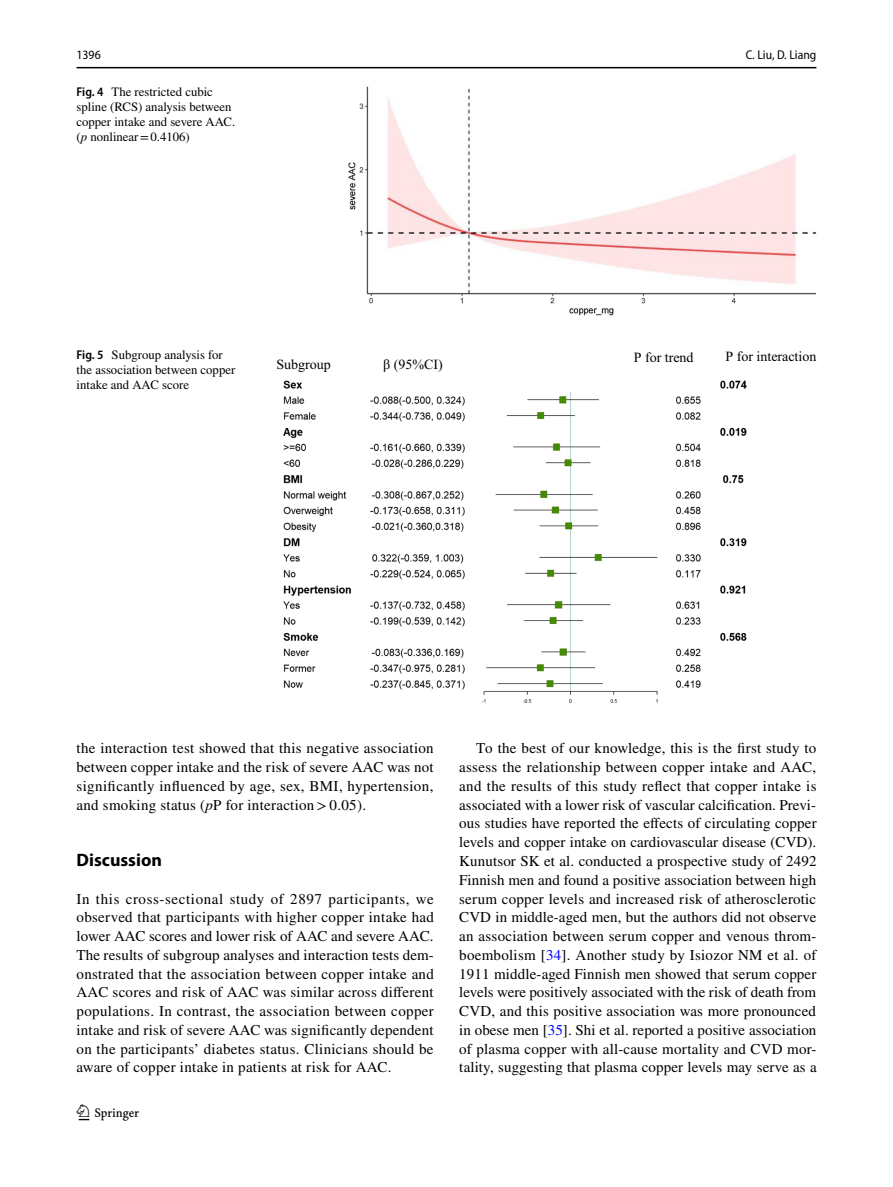
<style>
.page{position:relative;width:893px;height:1187px;background:#fff}
.page>*{position:absolute;margin:0;border:0;box-sizing:border-box;transform-origin:0 0}
.t1{font:22.5px "Springnew Regular 3";color:#000}
.t2{font:700 18px "Myriad Pro";color:#000}
.t3{font:15px/18.8px "STIX";letter-spacing:.02em;color:#000;text-align:justify}
.t4{font:13.95px "Times New Roman PSMT2";color:#000}
.t5{font:12.75px/15px "STIX";color:#000}
.t6{font:semi-condensed 12.75px "Myriad Pro";color:#000}
.s1{font-family:"Myriad Pro";font-weight:600;font-stretch:semi-condensed}
.s2{font-style:italic}
.s3{color:#00f}
</style>
<div class="page">
<hr style="left:77px;top:67px;width:739px;height:1px;background:#000">
<img style="left:349px;top:87px;width:467px;height:228px">
<img style="left:284px;top:380px;width:462px;height:322px">
<p class="t6" style="left:77px;top:48px;width:26px">1396</p>
<p class="t6" style="left:746px;top:48px;width:72px">C. Liu, D. Liang</p>
<p class="t5" style="left:77px;top:85px;width:160px"><span class="s1">Fig. 4</span> The restricted cubic spline (RCS) analysis between copper intake and severe AAC. (<span class="s2">p</span> nonlinear=0.4106)</p>
<p class="t5" style="left:77px;top:348px;width:160px"><span class="s1">Fig. 5</span> Subgroup analysis for the association between copper intake and AAC score</p>
<p class="t4" style="left:276px;top:359px;width:56px">Subgroup</p>
<p class="t4" style="left:383px;top:359px;width:61px">β (95%CI)</p>
<p class="t4" style="left:634px;top:352px;width:61px">P for trend</p>
<p class="t4" style="left:725px;top:351px;width:93px">P for interaction</p>
<p class="t3" style="left:77px;top:740px;width:359px">the interaction test showed that this negative association between copper intake and the risk of severe AAC was not significantly influenced by age, sex, BMI, hypertension, and smoking status (<span class="s2">p</span>P for interaction&gt;0.05).</p>
<p class="t2" style="left:77px;top:848px;width:87px">Discussion</p>
<p class="t3" style="left:77px;top:890px;width:359px">In this cross-sectional study of 2897 participants, we observed that participants with higher copper intake had lower AAC scores and lower risk of AAC and severe AAC.<br>The results of subgroup analyses and interaction tests dem&shy;onstrated that the association between copper intake and AAC scores and risk of AAC was similar across different populations. In contrast, the association between copper intake and risk of severe AAC was significantly dependent on the participants’ diabetes status. Clinicians should be aware of copper intake in patients at risk for AAC.</p>
<h1 class="t1" style="left:79px;top:1104px;width:62px">1 3</h1>
<p class="t3" style="left:459px;top:740px;width:359px;text-indent:17px">To the best of our knowledge, this is the first study to assess the relationship between copper intake and AAC, and the results of this study reflect that copper intake is associated with a lower risk of vascular calcification. Previ&shy;ous studies have reported the effects of circulating copper levels and copper intake on cardiovascular disease (CVD).<br>Kunutsor SK et al. conducted a prospective study of 2492<br>Finnish men and found a positive association between high serum copper levels and increased risk of atherosclerotic CVD in middle-aged men, but the authors did not observe an association between serum copper and venous throm&shy;boembolism [<span class="s3">34</span>]. Another study by Isiozor NM et al. of 1911 middle-aged Finnish men showed that serum copper levels were positively associated with the risk of death from CVD, and this positive association was more pronounced in obese men [<span class="s3">35</span>]. Shi et al. reported a positive association of plasma copper with all-cause mortality and CVD mor&shy;tality, suggesting that plasma copper levels may serve as a</p>
</div>
